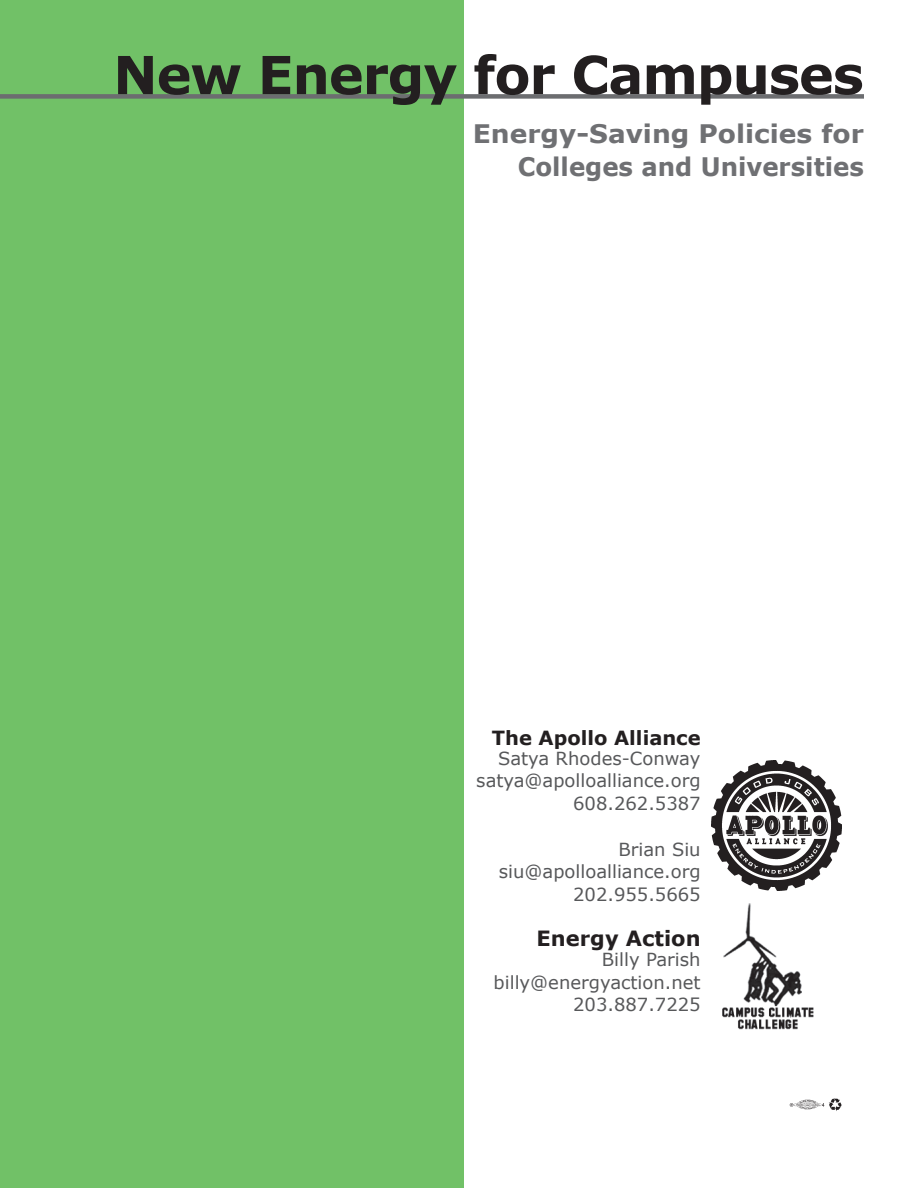
<style>
.page{position:relative;width:918px;height:1188px;background:#fff}
.page>*{position:absolute;margin:0;border:0;box-sizing:border-box;transform-origin:0 0}
.t1{font:700 52.5px "Verdana";letter-spacing:-.02em;color:#231f20}
.t2{font:700 25.5px/33px "Verdana";color:#6f7073;text-align:right;scale:1.04 1}
.t3{font:700 21px "Verdana";color:#231f20}
.t4{font:700 19.5px "Verdana";color:#231f20}
.t5{font:18px/22.8px "Verdana";color:#57585a;text-align:right}
</style>
<div class="page">
<div style="left:0;top:0;width:464px;height:1188px;background:#71c167"></div>
<div style="left:0;top:94px;width:864px;height:5px;background:#6c6d70"></div>
<svg style="left:790px;top:1099px;width:51px;height:12px"></svg>
<img style="left:722px;top:903px;width:92px;height:127px">
<img style="left:711px;top:761px;width:130px;height:129px">
<h1 class="t1" style="left:113px;top:42px;width:752px">New Energy for Campuses</h1>
<h2 class="t2" style="left:473px;top:117px;width:378px">Energy-Saving Policies for<br>Colleges and Universities</h2>
<p class="t4" style="left:492px;top:726px;width:210px">The Apollo Alliance</p>
<p class="t5" style="left:476px;top:746px;width:226px">Satya Rhodes-Conway satya@apolloalliance.org<br>608.262.5387</p>
<p class="t5" style="left:499px;top:837px;width:203px">Brian Siu siu@apolloalliance.org<br>202.955.5665</p>
<p class="t3" style="left:537px;top:925px;width:165px">Energy Action</p>
<p class="t5" style="left:494px;top:947px;width:209px">Billy Parish billy@energyaction.net<br>203.887.7225</p>
</div>
